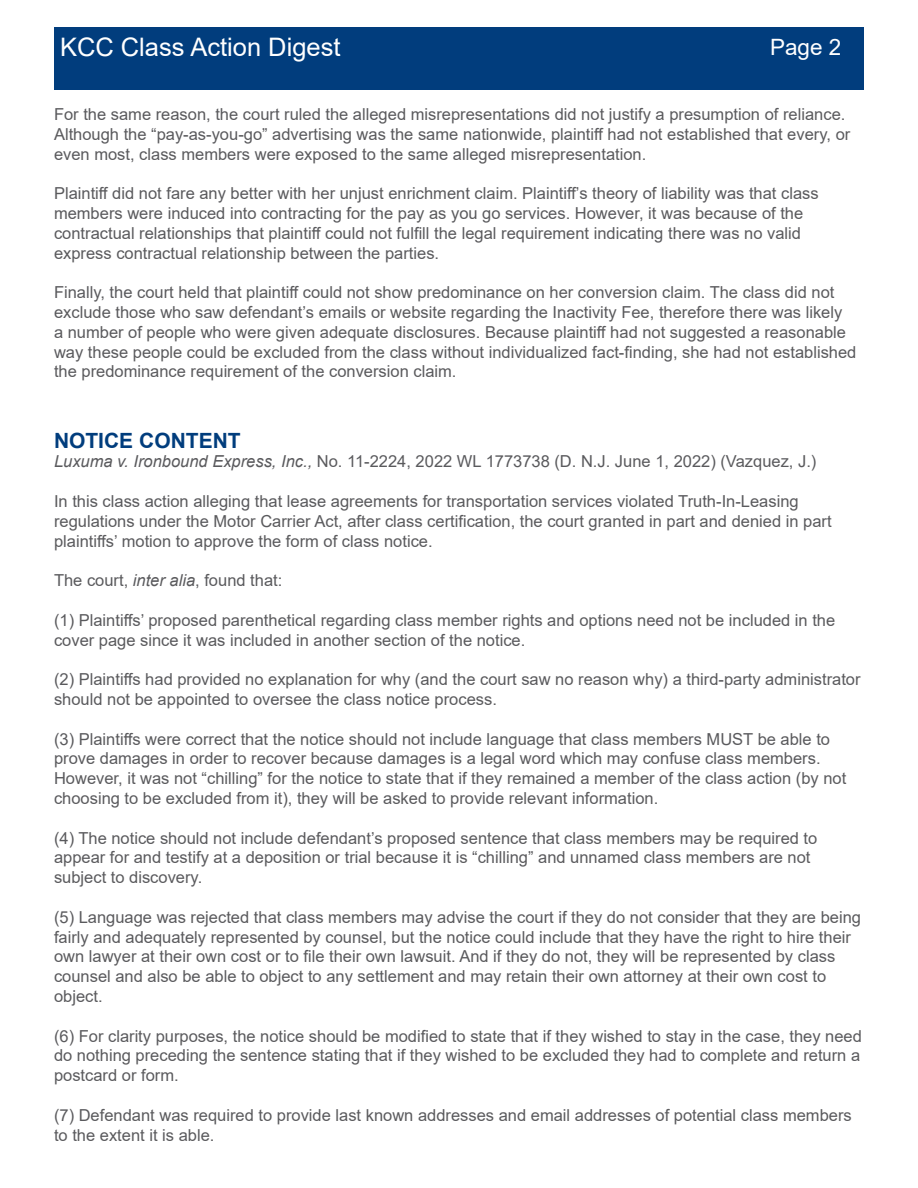
<style>
.page{position:relative;width:918px;height:1188px;background:#fff}
.page>*{position:absolute;margin:0;border:0;box-sizing:border-box;transform-origin:0 0}
.t1{font:25.5px "Arial";color:#fff}
.t2{font:22.5px "Arial";color:#fff}
.t3{font:700 21px "Arial";color:#013d7d}
.t4{font:16.5px/19.8px "Arial";color:#5a5a5d}
.s1{font-style:italic}
</style>
<div class="page">
<div style="left:54px;top:27px;width:810px;height:63px;background:#013d7d"></div>
<p class="t1" style="left:60px;top:30px;width:282px">KCC Class Action Digest</p>
<p class="t2" style="left:770px;top:32px;width:73px">Page 2</p>
<p class="t4" style="left:54px;top:104px;width:798px">For the same reason, the court ruled the alleged misrepresentations did not justify a presumption of reliance.<br>Although the “pay-as-you-go” advertising was the same nationwide, plaintiff had not established that every, or even most, class members were exposed to the same alleged misrepresentation.</p>
<p class="t4" style="left:54px;top:183px;width:766px">Plaintiff did not fare any better with her unjust enrichment claim. Plaintiff’s theory of liability was that class members were induced into contracting for the pay as you go services. However, it was because of the contractual relationships that plaintiff could not fulfill the legal requirement indicating there was no valid express contractual relationship between the parties.</p>
<p class="t4" style="left:54px;top:282px;width:804px">Finally, the court held that plaintiff could not show predominance on her conversion claim. The class did not exclude those who saw defendant’s emails or website regarding the Inactivity Fee, therefore there was likely<br>a number of people who were given adequate disclosures. Because plaintiff had not suggested a reasonable way these people could be excluded from the class without individualized fact-finding, she had not established the predominance requirement of the conversion claim.</p>
<p class="t3" style="left:54px;top:425px;width:188px">NOTICE CONTENT</p>
<p class="t4" style="left:54px;top:452px;width:764px"><span class="s1">Luxuma v. Ironbound Express, Inc.,</span> No. 11-2224, 2022 WL 1773738 (D. N.J. June 1, 2022) (Vazquez, J.)</p>
<p class="t4" style="left:54px;top:491px;width:779px">In this class action alleging that lease agreements for transportation services violated Truth-In-Leasing regulations under the Motor Carrier Act, after class certification, the court granted in part and denied in part plaintiffs’ motion to approve the form of class notice.</p>
<p class="t4" style="left:54px;top:570px;width:230px">The court, <span class="s1">inter alia</span>, found that:</p>
<p class="t4" style="left:54px;top:610px;width:783px">(1) Plaintiffs’ proposed parenthetical regarding class member rights and options need not be included in the cover page since it was included in another section of the notice.</p>
<p class="t4" style="left:54px;top:669px;width:808px">(2) Plaintiffs had provided no explanation for why (and the court saw no reason why) a third-party administrator should not be appointed to oversee the class notice process.</p>
<p class="t4" style="left:54px;top:729px;width:794px">(3) Plaintiffs were correct that the notice should not include language that class members MUST be able to prove damages in order to recover because damages is a legal word which may confuse class members.<br>However, it was not “chilling” for the notice to state that if they remained a member of the class action (by not choosing to be excluded from it), they will be asked to provide relevant information.</p>
<p class="t4" style="left:54px;top:828px;width:765px">(4) The notice should not include defendant’s proposed sentence that class members may be required to appear for and testify at a deposition or trial because it is “chilling” and unnamed class members are not subject to discovery.</p>
<p class="t4" style="left:54px;top:907px;width:809px">(5) Language was rejected that class members may advise the court if they do not consider that they are being fairly and adequately represented by counsel, but the notice could include that they have the right to hire their own lawyer at their own cost or to file their own lawsuit. And if they do not, they will be represented by class counsel and also be able to object to any settlement and may retain their own attorney at their own cost to object.</p>
<p class="t4" style="left:54px;top:1026px;width:809px;text-align:justify">(6) For clarity purposes, the notice should be modified to state that if they wished to stay in the case, they need do nothing preceding the sentence stating that if they wished to be excluded they had to complete and return a postcard or form.</p>
<p class="t4" style="left:54px;top:1105px;width:799px">(7) Defendant was required to provide last known addresses and email addresses of potential class members to the extent it is able.</p>
</div>
